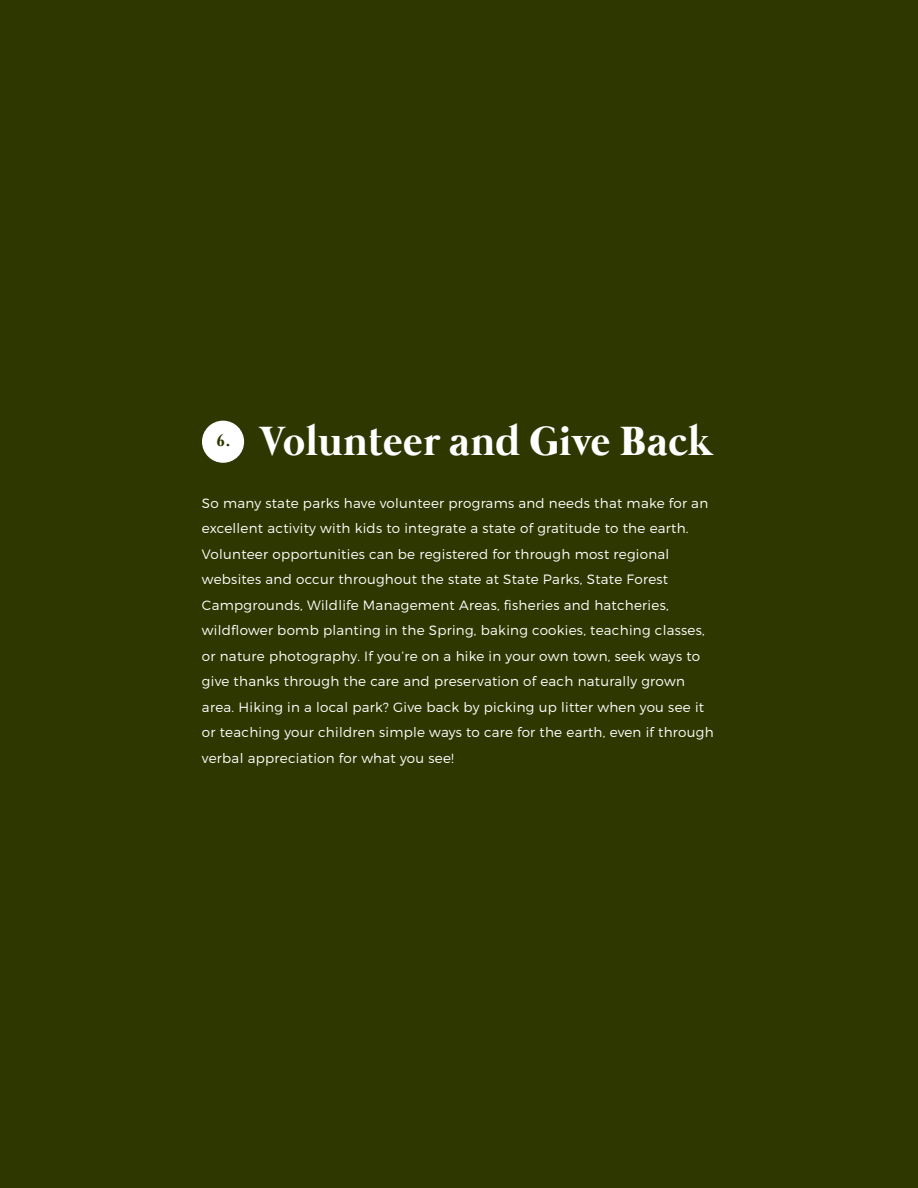
<style>
.page{position:relative;width:918px;height:1188px;background:#2f3700}
.page>*{position:absolute;margin:0;border:0;box-sizing:border-box;transform-origin:0 0}
.t1{font:700 42px "Mermaid";letter-spacing:.02em;color:#fff}
.t2{font:700 18px "Mermaid";color:#2f3700}
.t3{font:300 13.5px/25.5px "Montserrat";letter-spacing:.02em;color:#fff}
</style>
<div class="page">
<div style="left:202px;top:421px;width:42px;height:42px;background:#fff;border-radius:50%"></div>
<h2 class="t2" style="left:216px;top:433px;width:16px">6.</h2>
<h1 class="t1" style="left:260px;top:423px;width:453px">Volunteer and Give Back</h1>
<p class="t3" style="left:202px;top:490px;width:513px">So many state parks have volunteer programs and needs that make for an excellent activity with kids to integrate a state of gratitude to the earth.<br>Volunteer opportunities can be registered for through most regional websites and occur throughout the state at State Parks, State Forest Campgrounds, Wildlife Management Areas, fisheries and hatcheries, wildflower bomb planting in the Spring, baking cookies, teaching classes, or nature photography. If you’re on a hike in your own town, seek ways to give thanks through the care and preservation of each naturally grown area. Hiking in a local park? Give back by picking up litter when you see it or teaching your children simple ways to care for the earth, even if through verbal appreciation for what you see!</p>
</div>
